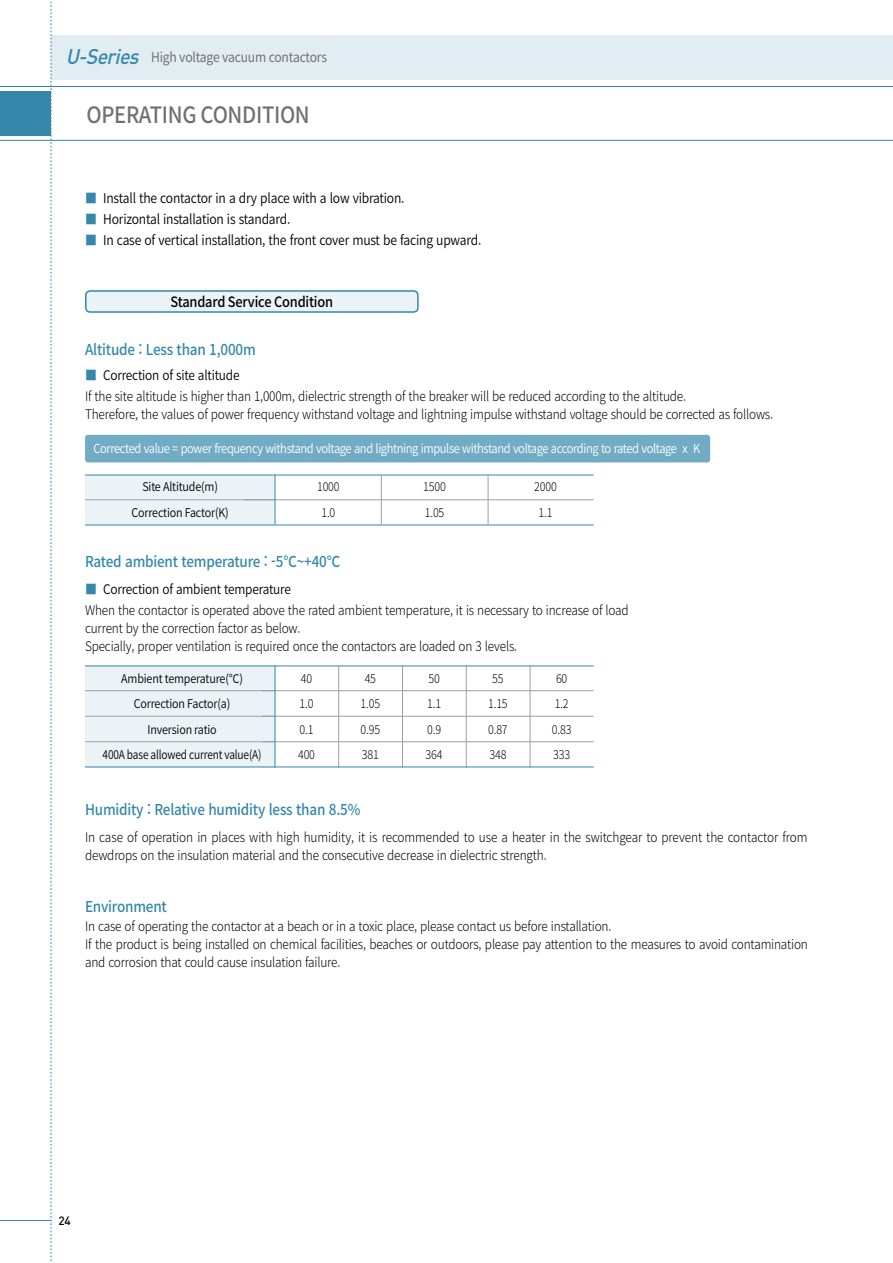
<style>
.page{position:relative;width:893px;height:1263px;background:#fff}
.page>*{position:absolute;margin:0;border:0;box-sizing:border-box;transform-origin:0 0}
.t1{font:500 22.5px "Noto Sans CJ Kkr";letter-spacing:-.015em;color:#727171;scale:.9 1}
.t2{font:500 15px "Noto Sans CJ Kkr";letter-spacing:-.015em;color:#3588aa;scale:.9 1}
.t3{font:500 14.25px "Noto Sans CJ Kkr";letter-spacing:-.015em;color:#000;scale:.9 1}
.t4{font:600 13.5px "Noto Sans CJ Kkr";letter-spacing:-.015em;color:#000;scale:.9 1}
.t5{font:13.5px "Noto Sans CJ Kkr";letter-spacing:-.015em;color:#727171;scale:.9 1}
.t6{font:300 13.2px/18px "Noto Sans CJ Kkr";letter-spacing:-.015em;color:#000;scale:.9 1}
.t7{font:600 12.45px "Noto Sans CJ Kkr";letter-spacing:-.035em;color:#fff;scale:.9 1}
.t8{font:600 12px/25.5px "Noto Sans CJ Kkr";letter-spacing:-.015em;color:#000;text-align:center;scale:.9 1}
.t9{font:300 12px/25.5px "Noto Sans CJ Kkr";letter-spacing:-.015em;color:#000;text-align:center;scale:.9 1}
.t10{font:500 12px "DIN Pro";color:#000}
.s1{font-family:"DIN Pro";font-weight:500;font-style:italic;font-size:21px;color:#3588aa}
.s2{font-size:13.2px;color:#3588aa}
.s3{color:#3588aa}
.s4{font-weight:600}
</style>
<div class="page">
<div style="left:51px;top:35px;width:842px;height:44px;background:#e1edf2"></div>
<hr style="left:0;top:140px;width:893px;height:1px;background:#3588aa">
<hr style="left:0;top:86px;width:893px;height:1px;background:#3588aa">
<svg style="left:51px;top:1px;width:1px;height:1262px"></svg>
<hr style="left:0;top:1220px;width:51px;height:1px;background:#3588aa">
<div style="left:0;top:91px;width:51px;height:45px;background:#3588aa"></div>
<div style="left:85px;top:435px;width:625px;height:27px;background:#72acc4;border-radius:3px"></div>
<div style="left:85px;top:475px;width:190px;height:49px;background:#ebf3f7"></div>
<hr style="left:85px;top:475px;width:509px;height:1px;background:#3588aa">
<hr style="left:244px;top:499px;width:350px;height:1px;background:#9fa0a0">
<hr style="left:85px;top:499px;width:190px;height:1px;background:#9fa0a0">
<hr style="left:85px;top:524px;width:509px;height:1px;background:#3588aa">
<hr style="left:275px;top:475px;width:1px;height:49px;background:#3588aa">
<hr style="left:381px;top:475px;width:1px;height:49px;background:#9fa0a0">
<hr style="left:488px;top:475px;width:1px;height:49px;background:#9fa0a0">
<div style="left:85px;top:665px;width:190px;height:102px;background:#ebf3f7"></div>
<hr style="left:85px;top:665px;width:509px;height:1px;background:#3588aa">
<hr style="left:262px;top:690px;width:332px;height:1px;background:#9fa0a0">
<hr style="left:262px;top:716px;width:332px;height:1px;background:#9fa0a0">
<hr style="left:262px;top:741px;width:332px;height:1px;background:#9fa0a0">
<hr style="left:85px;top:690px;width:190px;height:1px;background:#9fa0a0">
<hr style="left:85px;top:716px;width:190px;height:1px;background:#9fa0a0">
<hr style="left:85px;top:741px;width:190px;height:1px;background:#9fa0a0">
<hr style="left:530px;top:665px;width:1px;height:102px;background:#9fa0a0">
<hr style="left:466px;top:665px;width:1px;height:102px;background:#9fa0a0">
<hr style="left:402px;top:665px;width:1px;height:102px;background:#9fa0a0">
<hr style="left:338px;top:665px;width:1px;height:102px;background:#9fa0a0">
<hr style="left:275px;top:665px;width:1px;height:102px;background:#3588aa">
<hr style="left:85px;top:766px;width:509px;height:1px;background:#3588aa">
<div style="left:86px;top:291px;width:332px;height:21px;background:#ebf3f7;border-radius:4px"></div>
<div style="left:85px;top:290px;width:334px;height:23px;border:2px solid #3588aa;border-radius:4px"></div>
<p class="t5" style="left:66px;top:49px;width:292px"><span class="s1">U-Series</span> High voltage vacuum contactors</p>
<h1 class="t1" style="left:87px;top:102px;width:250px">OPERATING CONDITION</h1>
<p class="t4" style="left:85px;top:191px;width:356px"><span class="s2">■</span> Install the contactor in a dry place with a low vibration.</p>
<p class="t4" style="left:85px;top:212px;width:230px"><span class="s2">■</span> Horizontal installation is standard.</p>
<p class="t4" style="left:85px;top:233px;width:442px"><span class="s2">■</span> In case of vertical installation, the front cover must be facing upward.</p>
<p class="t3" style="left:171px;top:294px;width:182px">Standard Service Condition</p>
<p class="t2" style="left:85px;top:341px;width:191px">Altitude : Less than 1,000m</p>
<p class="t6" style="left:85px;top:365px;width:669px;line-height:20.9px"><span class="s3">■</span> <span class="s4">Correction of site altitude<br></span>If the site altitude is higher than 1,000m, dielectric strength of the breaker will be reduced according to the altitude.</p>
<p class="t6" style="left:85px;top:406px;width:766px">Therefore, the values of power frequency withstand voltage and lightning impulse withstand voltage should be corrected as follows.</p>
<p class="t7" style="left:93px;top:442px;width:676px">Corrected value = power frequency withstand voltage and lightning impulse withstand voltage according to rated voltage ⅹ K</p>
<p class="t8" style="left:131px;top:474px;width:110px">Site Altitude(m)<br>Correction Factor(K)</p>
<p class="t9" style="left:317px;top:474px;width:27px">1000<br>1.0</p>
<p class="t9" style="left:423px;top:474px;width:27px;text-align:left">1500<br>1.05</p>
<p class="t9" style="left:534px;top:474px;width:27px">2000<br>1.1</p>
<p class="t2" style="left:85px;top:553px;width:285px">Rated ambient temperature : -5℃~+40℃</p>
<p class="t6" style="left:85px;top:579px;width:606px;line-height:20.9px"><span class="s3">■</span> <span class="s4">Correction of ambient temperature<br></span>When the contactor is operated above the rated ambient temperature, it is necessary to increase of load</p>
<p class="t6" style="left:85px;top:619px;width:482px">current by the correction factor as below.<br>Specially, proper ventilation is required once the contactors are loaded on 3 levels.</p>
<p class="t8" style="left:103px;top:666px;width:178px">Ambient temperature(℃)<br>Correction Factor(a)<br>Inversion ratio<br>400A base allowed current value(A)</p>
<p class="t9" style="left:298px;top:666px;width:20px;text-align:left">40<br>1.0<br>0.1<br>400</p>
<p class="t9" style="left:361px;top:666px;width:23px">45<br>1.05<br>0.95<br>381</p>
<p class="t9" style="left:426px;top:666px;width:20px;text-align:left">50<br>1.1<br>0.9<br>364</p>
<p class="t9" style="left:488px;top:666px;width:23px">55<br>1.15<br>0.87<br>348</p>
<p class="t9" style="left:552px;top:666px;width:23px">60<br>1.2<br>0.83<br>333</p>
<p class="t2" style="left:85px;top:801px;width:307px">Humidity : Relative humidity less than 8.5%</p>
<p class="t6" style="left:85px;top:828px;width:804px">In case of operation in places with high humidity, it is recommended to use a heater in the switchgear to prevent the contactor from dewdrops on the insulation material and the consecutive decrease in dielectric strength.</p>
<p class="t2" style="left:85px;top:897px;width:93px">Environment</p>
<p class="t6" style="left:85px;top:917px;width:805px">In case of operating the contactor at a beach or in a toxic place, please contact us before installation.<br>If the product is being installed on chemical facilities, beaches or outdoors, please pay attention to the measures to avoid contamination and corrosion that could cause insulation failure.</p>
<p class="t10" style="left:59px;top:1213px;width:14px">24</p>
</div>
